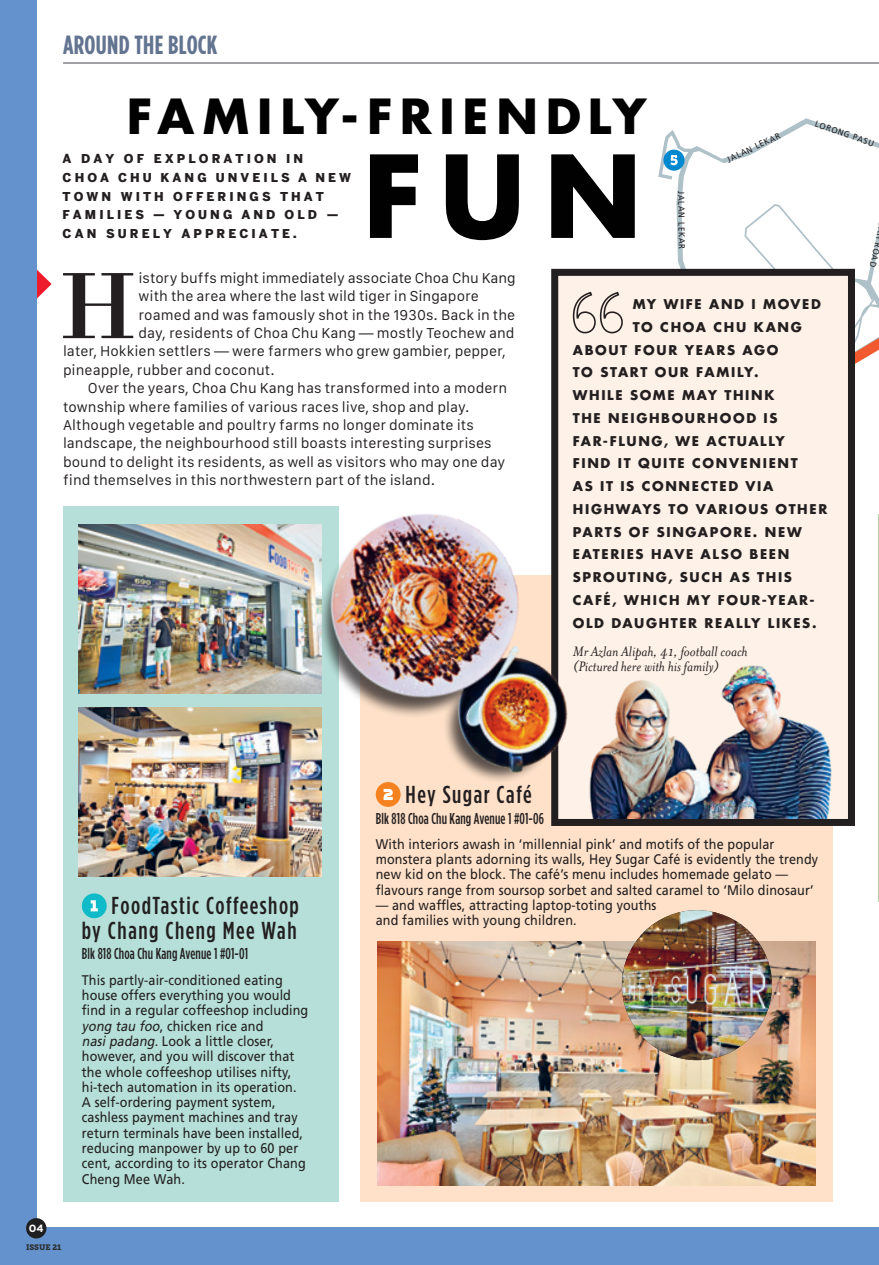
<style>
.page{position:relative;width:879px;height:1265px;background:#fff}
.page>*{position:absolute;margin:0;border:0;box-sizing:border-box;transform-origin:0 0}
.t1{font:700 110.77px "Futura Std";color:#020101}
.t2{font:97.48px "Bodoni Std";color:#231f20}
.t3{font:700 47.07px "Futura Std";letter-spacing:.165em;color:#020101}
.t4{font:700 26.25px "Gotham Condensed";letter-spacing:.01em;color:#637490}
.t5{font:500 24.5px/24.5px "Gotham Condensed";letter-spacing:.06em;color:#231f20;text-align:right}
.t6{font:500 15.75px "Gotham Condensed";letter-spacing:.01em;color:#231f20;scale:.9 1}
.t7{font:italic 15.75px/15.8px "Mrs Eaves";color:#231f20}
.t8{font:14.88px "San Francisco Text";color:#231f20}
.t9{font:14px/15.4px "Frutiger LT Std";letter-spacing:.01em;color:#231f20;scale:.9 1}
.t10{font:700 13.12px "Futura Std";letter-spacing:.125em;color:#231f20}
.t11{font:900 12.25px/18.6px "Benton Sans";letter-spacing:.25em;color:#231f20}
.t12{font:700 10.5px "Gotham";color:#fff}
.t13{font:8.75px "Frutiger LT Std";color:#231f20;scale:.9 1}
.t14{font:7.88px "Museo Slab 900";letter-spacing:-.01em;color:#2d2e30}
.s1{font-style:italic}
</style>
<div class="page">
<svg style="left:665px;top:118px;width:199px;height:20px"></svg>
<svg style="left:602px;top:138px;width:276px;height:376px"></svg>
<div style="left:663px;top:150px;width:21px;height:21px;background:#0089cf;border-radius:50%"></div>
<svg style="left:670px;top:155px;width:7px;height:10px"></svg>
<svg style="left:36px;top:269px;width:16px;height:30px"></svg>
<div style="left:63px;top:506px;width:275px;height:696px;background:#b5dfd8"></div>
<div style="left:360px;top:576px;width:472px;height:626px;background:#fee1c8"></div>
<hr style="left:63px;top:62px;width:815px;height:2px;background:#939598">
<img style="left:79px;top:524px;width:204px;height:169px">
<img style="left:79px;top:708px;width:242px;height:169px">
<img style="left:377px;top:941px;width:438px;height:245px">
<div style="left:0;top:1228px;width:878px;height:37px;background:#6392cd"></div>
<div style="left:0;top:0;width:36px;height:1265px;background:#6392cd"></div>
<div style="left:26px;top:1218px;width:20px;height:20px;background:#1f1e20;border-radius:50%"></div>
<div style="left:554px;top:272px;width:297px;height:550px;background:#fef1e7"></div>
<div style="left:551px;top:269px;width:303px;height:557px;border:7px solid #231f20"></div>
<hr style="left:878px;top:514px;width:1px;height:387px;background:#add79f">
<svg style="left:572px;top:291px;width:51px;height:43px"></svg>
<div style="left:82px;top:893px;width:25px;height:25px;background:#0fbbc9;border-radius:50%"></div>
<svg style="left:91px;top:900px;width:7px;height:11px"></svg>
<div style="left:375px;top:782px;width:25px;height:25px;background:#f58220;border-radius:50%"></div>
<svg style="left:383px;top:794px;width:9px;height:6px"></svg>
<img style="left:283px;top:477px;width:285px;height:317px">
<img style="left:621px;top:910px;width:150px;height:150px;border-radius:75px">
<img style="left:579px;top:662px;width:268px;height:157px">
<p class="t4" style="left:63px;top:30px;width:156px">AROUND THE BLOCK</p>
<p class="t3" style="left:127px;top:85px;width:521px">FAMILY-FRIENDLY</p>
<p class="t11" style="left:63px;top:149px;width:290px">A DAY OF EXPLORATION IN<br>CHOA CHU KANG UNVEILS A NEW<br>TOWN WITH OFFERINGS THAT<br>FAMILIES — YOUNG AND OLD —<br>CAN SURELY APPRECIATE.</p>
<p class="t1" style="left:362px;top:123px;width:280px">FUN</p>
<p class="t13" style="left:685px;top:191px;width:66px;rotate:89deg">JALAN LEKAR</p>
<p class="t13" style="left:724px;top:156px;width:66px;rotate:-26deg">JALAN LEKAR</p>
<p class="t13" style="left:816px;top:118px;width:70px;rotate:19deg">LORONG PASU</p>
<p class="t13" style="left:882px;top:244px;width:29px;rotate:102deg">ROAD</p>
<p class="t2" style="left:60px;top:246px;width:77px">H</p>
<p class="t8" style="left:138px;top:269px;width:378px">istory buffs might immediately associate Choa Chu Kang</p>
<p class="t8" style="left:138px;top:287px;width:342px">with the area where the last wild tiger in Singapore</p>
<p class="t8" style="left:138px;top:305px;width:378px">roamed and was famously shot in the 1930s. Back in the</p>
<p class="t8" style="left:138px;top:324px;width:377px">day, residents of Choa Chu Kang — mostly Teochew and</p>
<p class="t8" style="left:63px;top:342px;width:444px">later, Hokkien settlers — were farmers who grew gambier, pepper,</p>
<p class="t8" style="left:63px;top:360px;width:213px">pineapple, rubber and coconut.</p>
<p class="t8" style="left:88px;top:379px;width:420px">Over the years, Choa Chu Kang has transformed into a modern</p>
<p class="t8" style="left:63px;top:397px;width:407px">township where families of various races live, shop and play.</p>
<p class="t8" style="left:63px;top:416px;width:412px">Although vegetable and poultry farms no longer dominate its</p>
<p class="t8" style="left:63px;top:434px;width:430px">landscape, the neighbourhood still boasts interesting surprises</p>
<p class="t8" style="left:63px;top:452px;width:443px">bound to delight its residents, as well as visitors who may one day</p>
<p class="t8" style="left:63px;top:471px;width:373px">find themselves in this northwestern part of the island.</p>
<p class="t10" style="left:632px;top:295px;width:190px">MY WIFE AND I MOVED</p>
<p class="t10" style="left:632px;top:318px;width:170px">TO CHOA CHU KANG</p>
<p class="t10" style="left:572px;top:341px;width:207px">ABOUT FOUR YEARS AGO</p>
<p class="t10" style="left:572px;top:364px;width:187px">TO START OUR FAMILY.</p>
<p class="t10" style="left:572px;top:386px;width:203px">WHILE SOME MAY THINK</p>
<p class="t10" style="left:572px;top:409px;width:206px">THE NEIGHBOURHOOD IS</p>
<p class="t10" style="left:572px;top:432px;width:213px">FAR-FLUNG, WE ACTUALLY</p>
<p class="t10" style="left:572px;top:455px;width:226px">FIND IT QUITE CONVENIENT</p>
<p class="t10" style="left:572px;top:477px;width:202px">AS IT IS CONNECTED VIA</p>
<p class="t10" style="left:572px;top:500px;width:256px">HIGHWAYS TO VARIOUS OTHER</p>
<p class="t10" style="left:572px;top:523px;width:230px">PARTS OF SINGAPORE. NEW</p>
<p class="t10" style="left:572px;top:546px;width:218px">EATERIES HAVE ALSO BEEN</p>
<p class="t10" style="left:572px;top:568px;width:220px">SPROUTING, SUCH AS THIS</p>
<p class="t10" style="left:572px;top:591px;width:243px">CAFÉ, WHICH MY FOUR-YEAR-</p>
<p class="t10" style="left:572px;top:614px;width:245px">OLD DAUGHTER REALLY LIKES.</p>
<p class="t7" style="left:572px;top:643px;width:176px">Mr Azlan Alipah, 41, football coach (Pictured here with his family)</p>
<p class="t12" style="left:29px;top:1222px;width:17px">04</p>
<p class="t14" style="left:26px;top:1243px;width:37px">ISSUE 21</p>
<p class="t5" style="left:82px;top:893px;width:218px">FoodTastic Coffeeshop<br>by Chang Cheng Mee Wah</p>
<p class="t6" style="left:82px;top:945px;width:186px">Blk 818 Choa Chu Kang Avenue 1 #01-01</p>
<p class="t9" style="left:82px;top:972px;width:253px">This partly-air-conditioned eating house offers everything you would find in a regular coffeeshop including <span class="s1">yong tau foo</span>, chicken rice and<br><span class="s1">nasi padang</span>. Look a little closer, however, and you will discover that the whole coffeeshop utilises nifty, hi-tech automation in its operation.<br>A self-ordering payment system, cashless payment machines and tray return terminals have been installed, reducing manpower by up to 60 per cent, according to its operator Chang Cheng Mee Wah.</p>
<p class="t5" style="left:405px;top:781px;width:128px">Hey Sugar Café</p>
<p class="t6" style="left:375px;top:809px;width:188px">Blk 818 Choa Chu Kang Avenue 1 #01-06</p>
<p class="t9" style="left:375px;top:836px;width:493px">With interiors awash in ‘millennial pink’ and motifs of the popular monstera plants adorning its walls, Hey Sugar Café is evidently the trendy new kid on the block. The café’s menu includes homemade gelato — flavours range from soursop sorbet and salted caramel to ‘Milo dinosaur’</p>
<p class="t9" style="left:375px;top:898px;width:313px">— and waffles, attracting laptop-toting youths and families with young children.</p>
</div>
